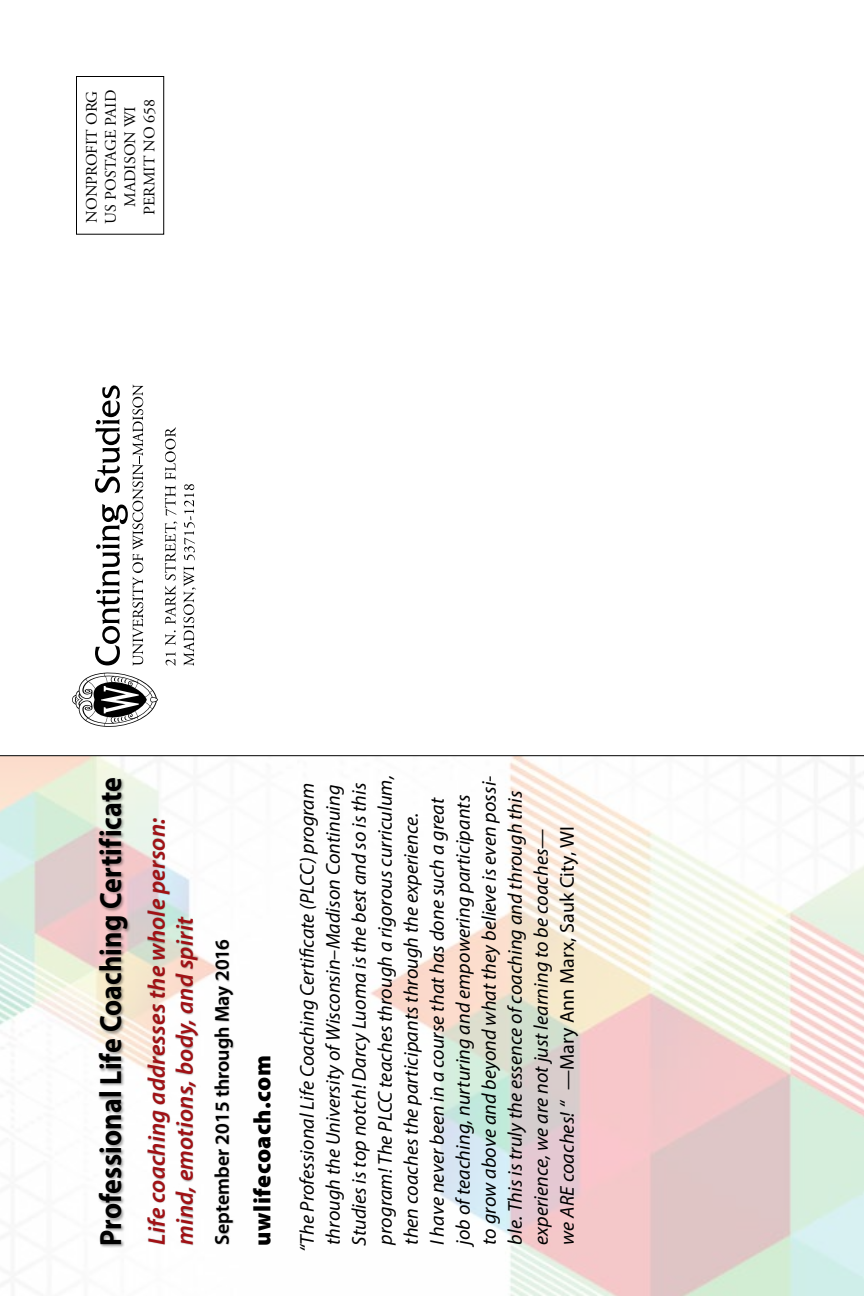
<style>
.page{position:relative;width:864px;height:1296px;background:#fff}
.page>*{position:absolute;margin:0;border:0;box-sizing:border-box;transform-origin:0 0}
.t1{font:700 30.8px "Myriad Pro";letter-spacing:.005em;color:#000;scale:.91 1}
.t2{font:italic 600 24px/28px "Myriad Pro";letter-spacing:.01em;color:#a11115}
.t3{font:900 24px "Myriad Pro";letter-spacing:.02em;color:#000}
.t4{font:italic 20px/26px "Myriad Pro";letter-spacing:.005em;color:#000}
.t5{font:600 20px "Myriad Pro";color:#000}
.t6{font:16px/19.2px "Adobe Garamond Pro";color:#000;text-align:center}
.s1{font-style:normal}
</style>
<div class="page">
<svg style="left:166px;top:653px;width:9px;height:13px"></svg>
<svg style="left:165px;top:630px;width:11px;height:15px"></svg>
<svg style="left:165px;top:522px;width:12px;height:102px"></svg>
<svg style="left:165px;top:486px;width:11px;height:30px"></svg>
<svg style="left:165px;top:427px;width:11px;height:53px"></svg>
<svg style="left:184px;top:566px;width:12px;height:100px"></svg>
<svg style="left:184px;top:484px;width:11px;height:76px"></svg>
<svg style="left:72px;top:672px;width:86px;height:55px"></svg>
<svg style="left:95px;top:385px;width:48px;height:281px"></svg>
<div style="left:76px;top:76px;width:88px;height:158px;border:1px solid #000"></div>
<svg style="left:0;top:755px;width:864px;height:541px"></svg>
<div style="left:147px;top:818px;width:87px;height:428px;background:#000;opacity:.35"></div>
<div style="left:97px;top:777px;width:33px;height:471px;background:#000;opacity:.36"></div>
<p class="t6" style="left:83px;top:224px;width:135px;rotate:-90deg">NONPROFIT ORG<br>US POSTAGE PAID<br>MADISON WI<br>PERMIT NO 658</p>
<h1 class="t1" style="left:91px;top:1246px;width:517px;rotate:-90deg">Professional Life Coaching Certificate</h1>
<p class="t2" style="left:142px;top:1245px;width:428px;rotate:-90deg">Life coaching addresses the whole person: mind, emotions, body, and spirit</p>
<p class="t5" style="left:209px;top:1245px;width:307px;rotate:-90deg">September 2015 through May 2016</p>
<p class="t3" style="left:246px;top:1246px;width:192px;rotate:-90deg">uwlifecoach.com</p>
<p class="t4" style="left:294px;top:1246px;width:473px;text-indent:-7px;rotate:-90deg">“The Professional Life Coaching Certificate (PLCC) program through the University of Wisconsin–Madison Continuing Studies is top notch! Darcy Luoma is the best and so is this program! The PLCC teaches through a rigorous curriculum, then coaches the participants through the experience.<br>I have never been in a course that has done such a great job of teaching, nurturing and empowering participants to grow above and beyond what they believe is even possi&shy;ble. This is truly the essence of coaching and through this experience, we are not just learning to be coaches—<br>we ARE coaches! “ <span class="s1">—Mary Ann Marx, Sauk City, WI</span></p>
</div>
